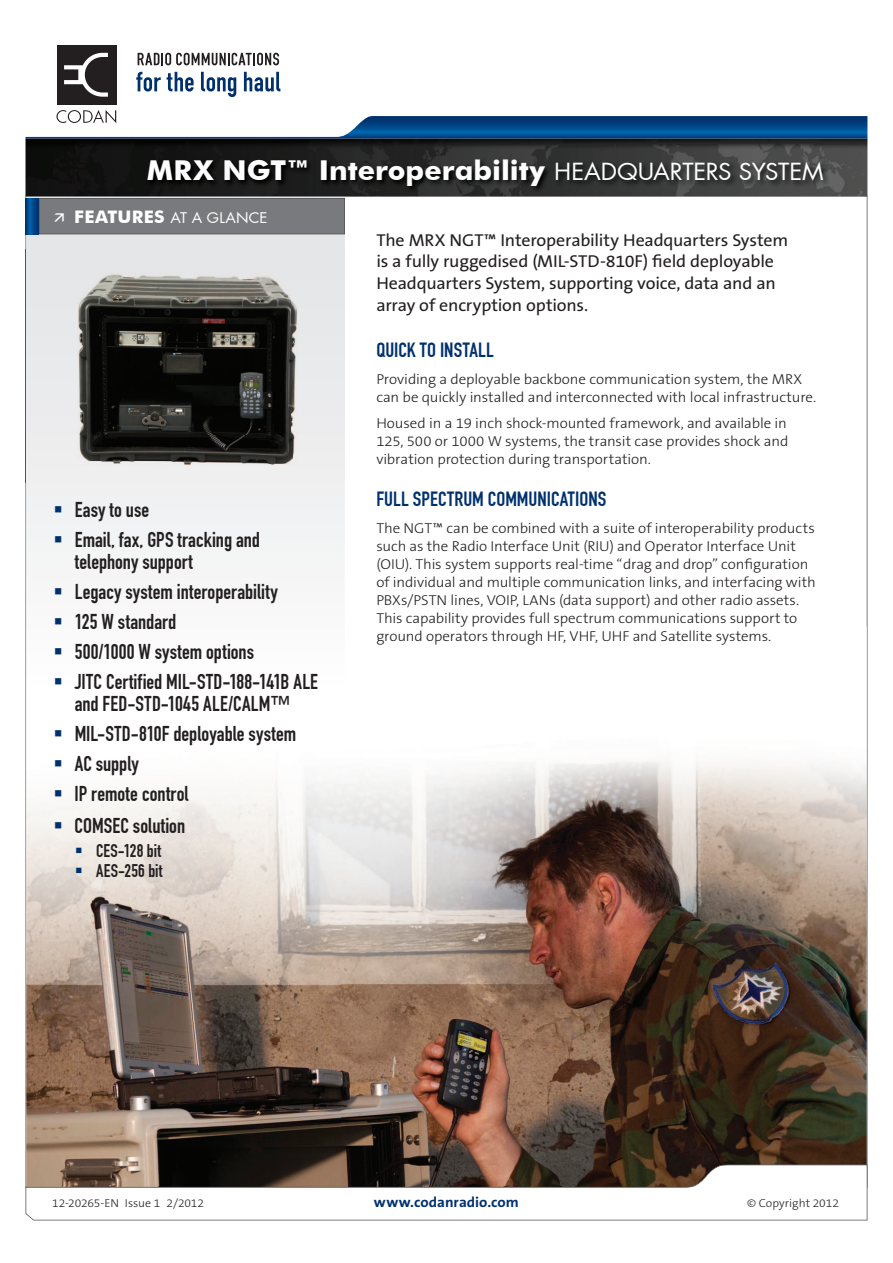
<style>
.page{position:relative;width:893px;height:1263px;background:#fff}
.page>*{position:absolute;margin:0;border:0;box-sizing:border-box;transform-origin:0 0}
.t1{font:700 27.3px "Futura BT";color:#fff;scale:1.04 1}
.t2{font:21px/21.6px "DIN Engschrift Alternate";letter-spacing:.005em;color:#231f20}
.t3{font:20.1px "DIN Engschrift Alternate";color:#00316d;scale:1.04 1}
.t4{font:18px "DIN Engschrift Alternate";letter-spacing:.01em;color:#231f20}
.t5{font:17.25px/21.6px "The Sans B5 Plain";letter-spacing:-.01em;color:#231f20;scale:1.04 1}
.t6{font:300 14.4px/18px "The Sans B3";letter-spacing:-.005em;color:#231f20;scale:1.04 1}
.t7{font:700 14.4px "The Sans B7";color:#00316d;scale:1.04 1}
.t8{font:14.4px "Futura";letter-spacing:.005em;color:#fff;scale:1.04 1}
.t9{font:300 11.55px "The Sans B3";letter-spacing:-.005em;color:#231f20;scale:1.04 1}
.s1{font-family:"Futura";font-weight:400;font-size:23.1px}
.s2{font-family:"Futura BT";font-weight:700;font-size:17.25px}
.s3{color:#00316d}
</style>
<div class="page">
<img style="left:26px;top:692px;width:52px;height:472px">
<img style="left:342px;top:761px;width:472px;height:403px">
<img style="left:78px;top:781px;width:264px;height:383px">
<img style="left:814px;top:627px;width:53px;height:537px">
<svg style="left:26px;top:196px;width:319px;height:496px"></svg>
<svg style="left:26px;top:1164px;width:841px;height:56px"></svg>
<img style="left:26px;top:139px;width:841px;height:57px">
<svg style="left:26px;top:198px;width:13px;height:36px"></svg>
<div style="left:57px;top:45px;width:59px;height:59px;background:#231f20"></div>
<svg style="left:64px;top:53px;width:44px;height:44px"></svg>
<svg style="left:26px;top:110px;width:841px;height:29px"></svg>
<svg style="left:138px;top:53px;width:141px;height:12px"></svg>
<svg style="left:136px;top:72px;width:25px;height:20px"></svg>
<svg style="left:167px;top:72px;width:27px;height:20px"></svg>
<svg style="left:201px;top:72px;width:35px;height:25px"></svg>
<svg style="left:244px;top:72px;width:36px;height:20px"></svg>
<img style="left:146px;top:158px;width:684px;height:35px">
<img style="left:25px;top:250px;width:320px;height:233px">
<img style="left:26px;top:250px;width:1px;height:233px">
<div style="left:39px;top:198px;width:306px;height:36px;background:#787a7d"></div>
<h1 class="t1" style="left:147px;top:154px;width:652px">MRX NGT™ Interoperability <span class="s1">HEADQUARTERS SYSTEM</span></h1>
<p class="t8" style="left:74px;top:209px;width:187px"><span class="s2">FEATURES</span> AT A GLANCE</p>
<h2 class="t2" style="left:54px;top:499px;width:97px"><span class="s3">▪</span> Easy to use</h2>
<h2 class="t2" style="left:75px;top:529px;width:187px;text-indent:-21px"><span class="s3">▪</span> Email, fax, GPS tracking and telephony support</h2>
<h2 class="t2" style="left:54px;top:581px;width:226px"><span class="s3">▪</span> Legacy system interoperability</h2>
<h2 class="t2" style="left:54px;top:611px;width:124px"><span class="s3">▪</span> 125 W standard</h2>
<h2 class="t2" style="left:53px;top:641px;width:202px"><span class="s3">▪</span> 500/1000 W system options</h2>
<h2 class="t2" style="left:53px;top:671px;width:266px;text-align:center"><span class="s3">▪</span> JITC Certified MIL-STD-188-141B ALE and FED-STD-1045 ALE/CALM™</h2>
<h2 class="t2" style="left:53px;top:723px;width:244px"><span class="s3">▪</span> MIL-STD-810F deployable system</h2>
<h2 class="t2" style="left:53px;top:753px;width:87px"><span class="s3">▪</span> AC supply</h2>
<h2 class="t2" style="left:53px;top:783px;width:137px"><span class="s3">▪</span> IP remote control</h2>
<h2 class="t2" style="left:53px;top:815px;width:133px"><span class="s3">▪</span> COMSEC solution</h2>
<p class="t4" style="left:75px;top:840px;width:88px"><span class="s3">▪</span> CES-128 bit</p>
<p class="t4" style="left:75px;top:860px;width:89px"><span class="s3">▪</span> AES-256 bit</p>
<p class="t5" style="left:376px;top:230px;width:397px">The MRX NGT™ Interoperability Headquarters System is a fully ruggedised (MIL-STD-810F) field deployable Headquarters System, supporting voice, data and an array of encryption options.</p>
<h3 class="t3" style="left:376px;top:338px;width:115px">QUICK TO INSTALL</h3>
<p class="t6" style="left:376px;top:370px;width:424px">Providing a deployable backbone communication system, the MRX can be quickly installed and interconnected with local infrastructure.</p>
<p class="t6" style="left:376px;top:415px;width:398px;text-align:justify">Housed in a 19 inch shock-mounted framework, and available in 125, 500 or 1000 W systems, the transit case provides shock and vibration protection during transportation.</p>
<h3 class="t3" style="left:376px;top:487px;width:223px">FULL SPECTRUM COMMUNICATIONS</h3>
<p class="t6" style="left:376px;top:520px;width:424px">The NGT™ can be combined with a suite of interoperability products such as the Radio Interface Unit (RIU) and Operator Interface Unit (OIU). This system supports real-time “drag and drop” configuration of individual and multiple communication links, and interfacing with PBXs/PSTN lines, VOIP, LANs (data support) and other radio assets.<br>This capability provides full spectrum communications support to ground operators through HF, VHF, UHF and Satellite systems.</p>
<p class="t9" style="left:52px;top:1197px;width:148px">12-20265-EN Issue 1 2/2012</p>
<p class="t7" style="left:374px;top:1194px;width:141px">www.codanradio.com</p>
<p class="t9" style="left:747px;top:1197px;width:90px">© Copyright 2012</p>
</div>
